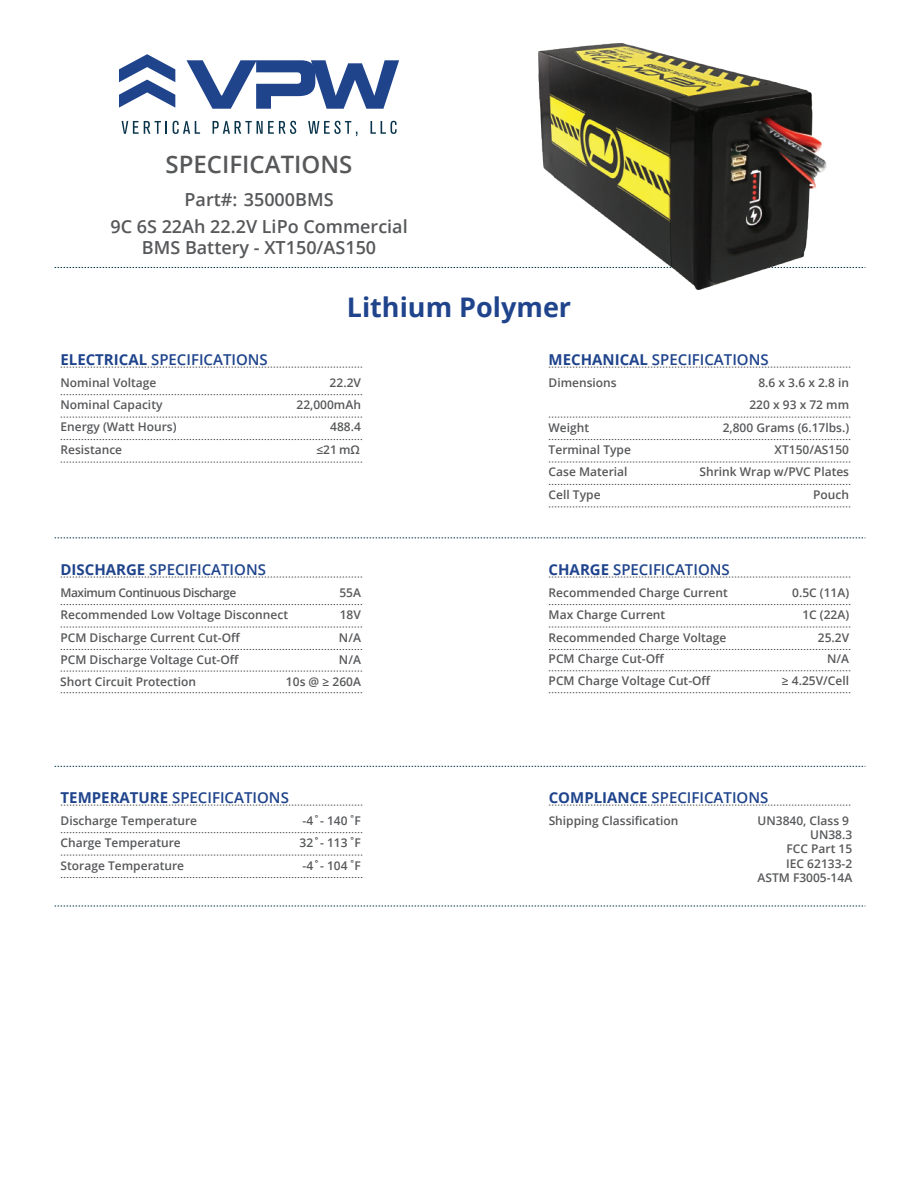
<style>
.page{position:relative;width:918px;height:1188px;background:#fff}
.page>*{position:absolute;margin:0;border:0;box-sizing:border-box;transform-origin:0 0}
.t1{font:700 27px "Open Sans";color:#1f448c}
.t2{font:600 24px "Open Sans";color:#57585a}
.t3{font:600 18px/26.4px "Open Sans";color:#57585a;text-align:center}
.t4{font:600 15px "Open Sans";color:#1f448c}
.t5{font:600 12px/22.5px "Open Sans";color:#57585a}
.t6{font:600 12px "Open Sans";letter-spacing:-.04em;color:#57585a}
.s1{font-weight:700}
</style>
<div class="page">
<svg style="left:122px;top:121px;width:45px;height:13px"></svg>
<svg style="left:173px;top:121px;width:27px;height:13px"></svg>
<svg style="left:213px;top:121px;width:83px;height:13px"></svg>
<svg style="left:308px;top:121px;width:49px;height:15px"></svg>
<svg style="left:371px;top:121px;width:26px;height:13px"></svg>
<svg style="left:186px;top:60px;width:213px;height:49px"></svg>
<svg style="left:119px;top:54px;width:56px;height:54px"></svg>
<svg style="left:55px;top:267px;width:810px;height:1px"></svg>
<svg style="left:55px;top:537px;width:810px;height:1px"></svg>
<svg style="left:61px;top:367px;width:302px;height:1px"></svg>
<svg style="left:61px;top:394px;width:302px;height:1px"></svg>
<svg style="left:61px;top:417px;width:302px;height:1px"></svg>
<svg style="left:61px;top:439px;width:302px;height:1px"></svg>
<svg style="left:549px;top:417px;width:302px;height:1px"></svg>
<svg style="left:549px;top:439px;width:302px;height:1px"></svg>
<svg style="left:549px;top:462px;width:302px;height:1px"></svg>
<svg style="left:549px;top:484px;width:302px;height:1px"></svg>
<svg style="left:549px;top:507px;width:302px;height:1px"></svg>
<svg style="left:61px;top:577px;width:302px;height:1px"></svg>
<svg style="left:61px;top:604px;width:302px;height:1px"></svg>
<svg style="left:61px;top:627px;width:302px;height:1px"></svg>
<svg style="left:61px;top:649px;width:302px;height:1px"></svg>
<svg style="left:61px;top:671px;width:302px;height:1px"></svg>
<svg style="left:61px;top:692px;width:302px;height:1px"></svg>
<svg style="left:61px;top:462px;width:302px;height:1px"></svg>
<svg style="left:549px;top:367px;width:302px;height:1px"></svg>
<svg style="left:55px;top:766px;width:810px;height:1px"></svg>
<svg style="left:55px;top:906px;width:810px;height:1px"></svg>
<svg style="left:61px;top:805px;width:302px;height:1px"></svg>
<svg style="left:61px;top:832px;width:302px;height:1px"></svg>
<svg style="left:61px;top:855px;width:302px;height:1px"></svg>
<svg style="left:61px;top:877px;width:302px;height:1px"></svg>
<svg style="left:549px;top:805px;width:302px;height:1px"></svg>
<svg style="left:549px;top:627px;width:302px;height:1px"></svg>
<svg style="left:549px;top:604px;width:302px;height:1px"></svg>
<svg style="left:549px;top:649px;width:302px;height:1px"></svg>
<svg style="left:549px;top:671px;width:302px;height:1px"></svg>
<svg style="left:549px;top:692px;width:302px;height:1px"></svg>
<svg style="left:549px;top:577px;width:302px;height:1px"></svg>
<img style="left:538px;top:43px;width:288px;height:246px">
<h2 class="t2" style="left:166px;top:148px;width:188px">SPECIFICATIONS</h2>
<h3 class="t3" style="left:110px;top:186px;width:299px">Part#: 35000BMS<br>9C 6S 22Ah 22.2V LiPo Commercial</h3>
<h3 class="t3" style="left:142px;top:234px;width:236px">BMS Battery - XT150/AS150</h3>
<h1 class="t1" style="left:347px;top:288px;width:226px">Lithium Polymer</h1>
<p class="t4" style="left:60px;top:349px;width:209px"><span class="s1">ELECTRICAL</span> SPECIFICATIONS</p>
<p class="t4" style="left:549px;top:349px;width:222px"><span class="s1">MECHANICAL</span> SPECIFICATIONS</p>
<p class="t5" style="left:60px;top:371px;width:97px">Nominal Voltage</p>
<p class="t5" style="left:60px;top:393px;width:104px">Nominal Capacity</p>
<p class="t5" style="left:60px;top:416px;width:118px">Energy (Watt Hours)</p>
<p class="t5" style="left:296px;top:371px;width:66px;text-align:right">22.2V<br>22,000mAh<br>488.4</p>
<p class="t5" style="left:60px;top:438px;width:63px">Resistance</p>
<p class="t5" style="left:316px;top:438px;width:45px">≤21 mΩ</p>
<p class="t5" style="left:549px;top:371px;width:70px">Dimensions</p>
<p class="t5" style="left:549px;top:416px;width:84px">Weight<br>Terminal Type</p>
<p class="t5" style="left:549px;top:460px;width:80px;line-height:23px">Case Material<br>Cell Type</p>
<p class="t5" style="left:700px;top:371px;width:151px;text-align:right">8.6 x 3.6 x 2.8 in<br>220 x 93 x 72 mm<br>2,800 Grams (6.17lbs.)<br>XT150/AS150<br>Shrink Wrap w/PVC Plates<br>Pouch</p>
<p class="t4" style="left:60px;top:559px;width:207px"><span class="s1">DISCHARGE</span> SPECIFICATIONS</p>
<p class="t5" style="left:60px;top:603px;width:229px;line-height:23.1px">Recommended Low Voltage Disconnect<br>PCM Discharge Current Cut-Off</p>
<p class="t5" style="left:60px;top:648px;width:180px;line-height:22px">PCM Discharge Voltage Cut-Off<br>Short Circuit Protection</p>
<p class="t6" style="left:60px;top:584px;width:177px">Maximum Continuous Discharge</p>
<p class="t5" style="left:339px;top:581px;width:24px;text-align:justify">55A 18V N/A</p>
<p class="t5" style="left:286px;top:648px;width:77px;line-height:22px;text-align:right">N/A<br>10s @ ≥ 260A</p>
<p class="t4" style="left:549px;top:559px;width:183px"><span class="s1">CHARGE</span> SPECIFICATIONS</p>
<p class="t5" style="left:549px;top:581px;width:181px">Recommended Charge Current<br>Max Charge Current<br>Recommended Charge Voltage</p>
<p class="t5" style="left:549px;top:648px;width:164px;line-height:21.9px">PCM Charge Cut-Off<br>PCM Charge Voltage Cut-Off</p>
<p class="t5" style="left:792px;top:581px;width:58px;text-align:right">0.5C (11A)<br>1C (22A)<br>25.2V</p>
<p class="t5" style="left:782px;top:648px;width:69px;line-height:21.9px;text-align:right">N/A<br>≥ 4.25V/Cell</p>
<p class="t4" style="left:61px;top:787px;width:230px"><span class="s1">TEMPERATURE</span> SPECIFICATIONS</p>
<p class="t5" style="left:61px;top:831px;width:125px">Charge Temperature<br>Storage Temperature</p>
<p class="t5" style="left:61px;top:809px;width:138px">Discharge Temperature</p>
<p class="t4" style="left:549px;top:787px;width:221px"><span class="s1">COMPLIANCE</span> SPECIFICATIONS</p>
<p class="t5" style="left:299px;top:809px;width:63px;text-align:justify">-4˚- 140˚F 32˚- 113˚F -4˚- 104˚F</p>
<p class="t5" style="left:549px;top:809px;width:131px">Shipping Classification</p>
<p class="t5" style="left:757px;top:813px;width:96px;line-height:14.4px;text-align:right">UN3840, Class 9<br>UN38.3<br>FCC Part 15<br>IEC 62133-2<br>ASTM F3005-14A</p>
</div>
